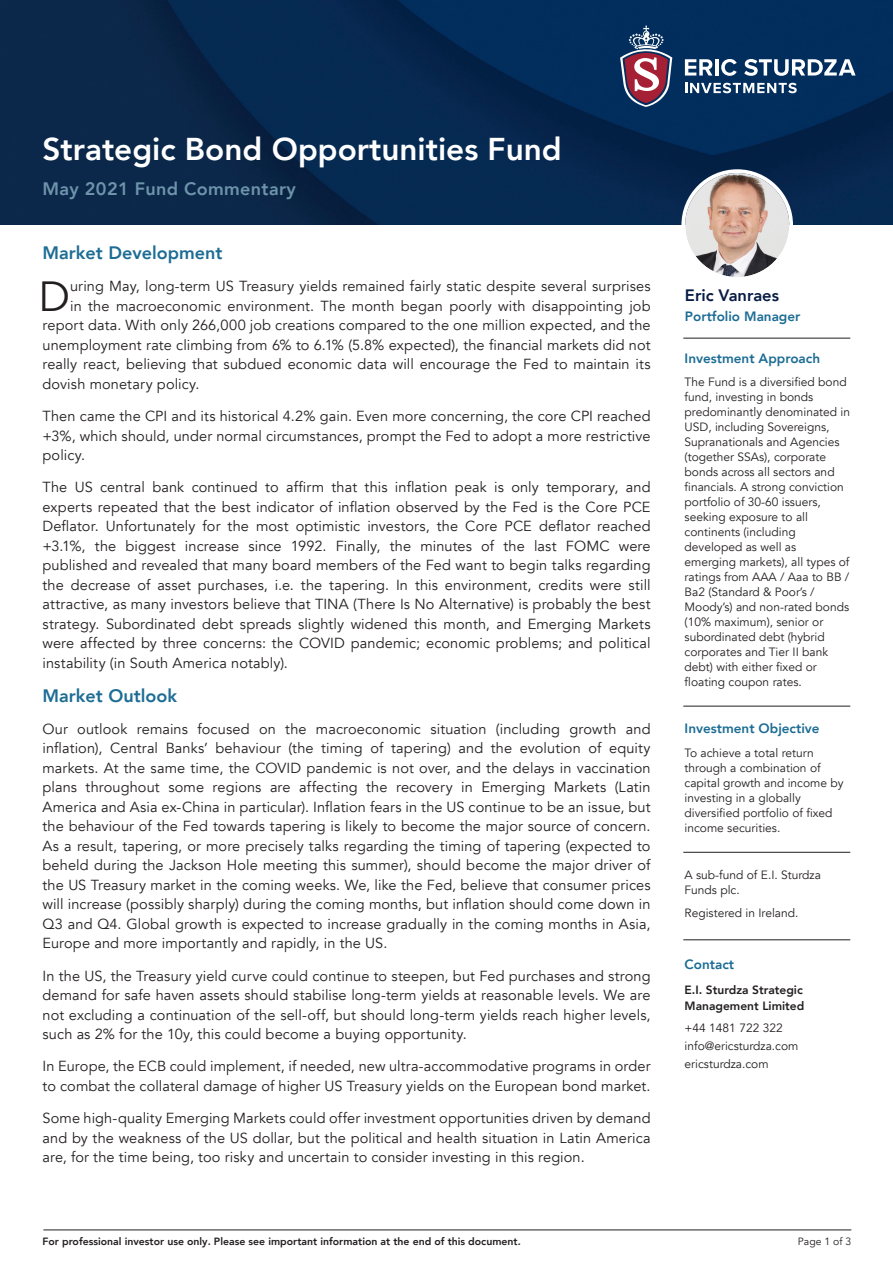
<style>
.page{position:relative;width:893px;height:1263px;background:#fff}
.page>*{position:absolute;margin:0;border:0;box-sizing:border-box;transform-origin:0 0}
.t1{font:42.15px "Avenir LT Com";color:#231f20}
.t2{font:800 31.5px "Avenir LT Com";color:#fff}
.t3{font:800 18px "Avenir LT Com";color:#1c6c94}
.t4{font:800 18px "Avenir LT Com";letter-spacing:.02em;color:#6e94ab}
.t5{font:800 16.5px "Avenir LT Com";color:#071b44}
.t6{font:14.55px/19.5px "Avenir LT Com";letter-spacing:.01em;color:#231f20;text-align:justify}
.t7{font:800 13.5px "Avenir LT Com";color:#1c6c94}
.t8{font:12px/15px "Avenir LT Com";color:#231f20}
.t9{font:800 12px/16.5px "Avenir LT Com";color:#231f20}
.t10{font:800 10.5px "Avenir LT Com";color:#231f20}
.t11{font:10.5px "Avenir LT Com";color:#231f20}
</style>
<div class="page">
<img style="left:0;top:0;width:893px;height:225px">
<hr style="left:43px;top:1230px;width:808px;height:1px;background:#231f20">
<img style="left:685px;top:173px;width:104px;height:104px;border-radius:52px">
<div style="left:681px;top:169px;width:112px;height:112px;border:4px solid #fff;border-radius:50%"></div>
<svg style="left:620px;top:26px;width:52px;height:81px;background:#6e5a76"></svg>
<svg style="left:685px;top:83px;width:112px;height:10px"></svg>
<svg style="left:685px;top:59px;width:27px;height:17px"></svg>
<hr style="left:715px;top:59px;width:4px;height:17px;background:#fff">
<svg style="left:721px;top:59px;width:16px;height:17px"></svg>
<svg style="left:744px;top:59px;width:112px;height:17px"></svg>
<hr style="left:683px;top:338px;width:167px;height:1px;background:#231f20">
<hr style="left:683px;top:706px;width:167px;height:1px;background:#231f20">
<hr style="left:683px;top:852px;width:167px;height:1px;background:#231f20">
<hr style="left:683px;top:939px;width:167px;height:1px;background:#231f20">
<p class="t2" style="left:43px;top:131px;width:521px">Strategic Bond Opportunities Fund</p>
<p class="t4" style="left:43px;top:178px;width:255px">May 2021 Fund Commentary</p>
<p class="t3" style="left:43px;top:242px;width:181px">Market Development</p>
<p class="t1" style="left:39px;top:271px;width:33px">D</p>
<p class="t6" style="left:70px;top:277px;width:582px">uring May, long-term US Treasury yields remained fairly static despite several surprises</p>
<p class="t6" style="left:70px;top:296px;width:582px">in the macroeconomic environment. The month began poorly with disappointing job</p>
<p class="t6" style="left:43px;top:316px;width:610px">report data. With only 266,000 job creations compared to the one million expected, and the</p>
<p class="t6" style="left:43px;top:335px;width:610px">unemployment rate climbing from 6% to 6.1% (5.8% expected), the financial markets did not</p>
<p class="t6" style="left:43px;top:355px;width:610px">really react, believing that subdued economic data will encourage the Fed to maintain its</p>
<p class="t6" style="left:43px;top:374px;width:159px">dovish monetary policy.</p>
<p class="t6" style="left:43px;top:407px;width:610px">Then came the CPI and its historical 4.2% gain. Even more concerning, the core CPI reached +3%, which should, under normal circumstances, prompt the Fed to adopt a more restrictive policy.</p>
<p class="t6" style="left:43px;top:478px;width:610px">The US central bank continued to affirm that this inflation peak is only temporary, and experts repeated that the best indicator of inflation observed by the Fed is the Core PCE Deflator. Unfortunately for the most optimistic investors, the Core PCE deflator reached +3.1%, the biggest increase since 1992. Finally, the minutes of the last FOMC were published and revealed that many board members of the Fed want to begin talks regarding the decrease of asset purchases, i.e. the tapering. In this environment, credits were still attractive, as many investors believe that TINA (There Is No Alternative) is probably the best strategy. Subordinated debt spreads slightly widened this month, and Emerging Markets were affected by three concerns: the COVID pandemic; economic problems; and political instability (in South America notably).</p>
<p class="t3" style="left:43px;top:685px;width:136px">Market Outlook</p>
<p class="t6" style="left:43px;top:719px;width:610px">Our outlook remains focused on the macroeconomic situation (including growth and inflation), Central Banks’ behaviour (the timing of tapering) and the evolution of equity markets. At the same time, the COVID pandemic is not over, and the delays in vaccination plans throughout some regions are affecting the recovery in Emerging Markets (Latin America and Asia ex-China in particular). Inflation fears in the US continue to be an issue, but the behaviour of the Fed towards tapering is likely to become the major source of concern.<br>As a result, tapering, or more precisely talks regarding the timing of tapering (expected to beheld during the Jackson Hole meeting this summer), should become the major driver of the US Treasury market in the coming weeks. We, like the Fed, believe that consumer prices will increase (possibly sharply) during the coming months, but inflation should come down in Q3 and Q4. Global growth is expected to increase gradually in the coming months in Asia, Europe and more importantly and rapidly, in the US.</p>
<p class="t6" style="left:43px;top:966px;width:610px">In the US, the Treasury yield curve could continue to steepen, but Fed purchases and strong demand for safe haven assets should stabilise long-term yields at reasonable levels. We are not excluding a continuation of the sell-off, but should long-term yields reach higher levels, such as 2% for the 10y, this could become a buying opportunity.</p>
<p class="t6" style="left:43px;top:1057px;width:610px">In Europe, the ECB could implement, if needed, new ultra-accommodative programs in order to combat the collateral damage of higher US Treasury yields on the European bond market.</p>
<p class="t6" style="left:43px;top:1109px;width:610px">Some high-quality Emerging Markets could offer investment opportunities driven by demand and by the weakness of the US dollar, but the political and health situation in Latin America are, for the time being, too risky and uncertain to consider investing in this region.</p>
<p class="t10" style="left:43px;top:1235px;width:480px">For professional investor use only. Please see important information at the end of this document.</p>
<p class="t5" style="left:685px;top:286px;width:96px">Eric Vanraes</p>
<p class="t7" style="left:685px;top:308px;width:117px">Portfolio Manager</p>
<p class="t7" style="left:685px;top:350px;width:137px">Investment Approach</p>
<p class="t8" style="left:685px;top:375px;width:167px">The Fund is a diversified bond fund, investing in bonds predominantly denominated in<br>USD, including Sovereigns,<br>Supranationals and Agencies (together SSAs), corporate bonds across all sectors and financials. A strong conviction portfolio of 30-60 issuers, seeking exposure to all continents (including developed as well as emerging markets), all types of ratings from AAA / Aaa to BB /<br>Ba2 (Standard &amp; Poor’s /<br>Moody’s) and non-rated bonds (10% maximum), senior or subordinated debt (hybrid corporates and Tier II bank debt) with either fixed or floating coupon rates.</p>
<p class="t7" style="left:685px;top:721px;width:137px">Investment Objective</p>
<p class="t8" style="left:685px;top:745px;width:160px">To achieve a total return through a combination of capital growth and income by investing in a globally diversified portfolio of fixed income securities.</p>
<p class="t8" style="left:685px;top:867px;width:138px">A sub-fund of E.I. Sturdza<br>Funds plc.</p>
<p class="t8" style="left:685px;top:906px;width:115px">Registered in Ireland.</p>
<p class="t7" style="left:685px;top:956px;width:51px">Contact</p>
<p class="t9" style="left:685px;top:981px;width:121px">E.I. Sturdza Strategic<br>Management Limited</p>
<p class="t8" style="left:685px;top:1021px;width:100px">+44 1481 722 322</p>
<p class="t8" style="left:685px;top:1039px;width:115px">info@ericsturdza.com</p>
<p class="t8" style="left:685px;top:1056px;width:85px">ericsturdza.com</p>
<p class="t11" style="left:798px;top:1235px;width:55px">Page 1 of 3</p>
</div>
